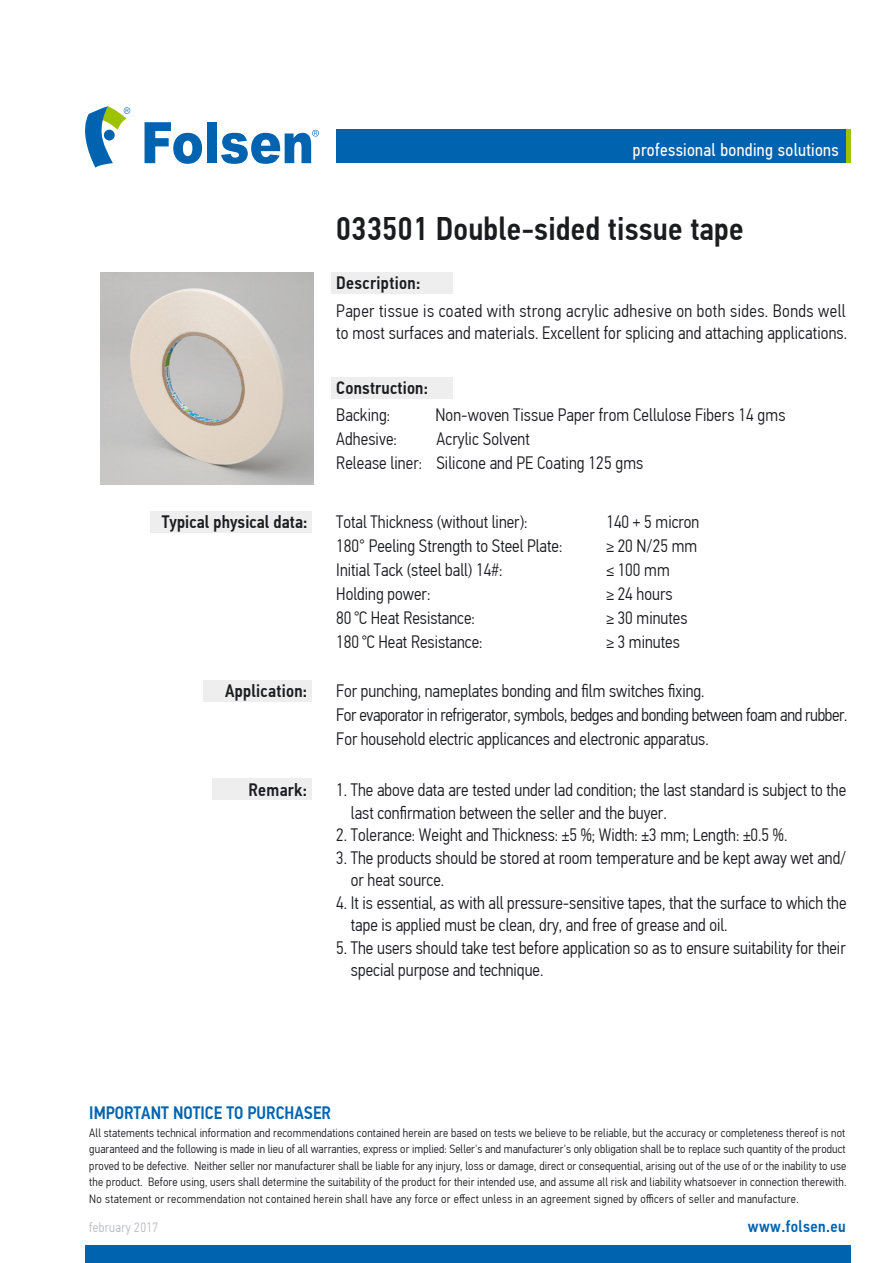
<style>
.page{position:relative;width:893px;height:1263px;background:#fff}
.page>*{position:absolute;margin:0;border:0;box-sizing:border-box;transform-origin:0 0}
.t1{font:500 32.7px "PF Din Text Cond Pro";letter-spacing:.005em;color:#1b1c20}
.t2{font:300 18px/22.5px "PF Din Text Cond Pro";color:#1b1c20}
.t3{font:500 18px "PF Din Text Cond Pro";letter-spacing:.01em;color:#1b1c20}
.t4{font:18px "PF Din Text Cond Pro";letter-spacing:.015em;color:#fff}
.t5{font:500 18px "PF Din Text Cond Pro";color:#0063b0}
.t6{font:500 16.5px "PF Din Text Cond Pro";letter-spacing:.025em;color:#0063b0}
.t7{font:300 13.5px "PF Din Text Cond Pro";letter-spacing:.025em;color:#b8babd}
.t8{font:300 12px/16.5px "PF Din Text Cond Pro";letter-spacing:.025em;color:#1b1c20;text-align:justify;scale:1.04 1}
</style>
<div class="page">
<div style="left:331px;top:272px;width:121px;height:21px;background:#eeeeef"></div>
<div style="left:331px;top:377px;width:121px;height:21px;background:#eeeeef"></div>
<div style="left:151px;top:511px;width:161px;height:21px;background:#eeeeef"></div>
<div style="left:204px;top:681px;width:108px;height:21px;background:#eeeeef"></div>
<div style="left:212px;top:778px;width:100px;height:22px;background:#eeeeef"></div>
<div style="left:207px;top:122px;width:10px;height:41px;background:#0063b0"></div>
<svg style="left:145px;top:122px;width:57px;height:42px"></svg>
<svg style="left:221px;top:130px;width:98px;height:34px"></svg>
<svg style="left:85px;top:106px;width:45px;height:62px"></svg>
<div style="left:104px;top:130px;width:11px;height:11px;background:#0063b0;border-radius:50%"></div>
<div style="left:336px;top:130px;width:510px;height:33px;background:#0063b0"></div>
<hr style="left:846px;top:130px;width:4px;height:33px;background:#9dc200">
<div style="left:85px;top:1245px;width:765px;height:18px;background:#0063b0"></div>
<img style="left:101px;top:272px;width:212px;height:213px">
<p class="t4" style="left:633px;top:139px;width:207px">professional bonding solutions</p>
<h1 class="t1" style="left:336px;top:209px;width:409px">033501 Double-sided tissue tape</h1>
<p class="t3" style="left:336px;top:272px;width:86px">Description:</p>
<p class="t2" style="left:336px;top:299px;width:512px">Paper tissue is coated with strong acrylic adhesive on both sides. Bonds well to most surfaces and materials. Excellent for splicing and attaching applications.</p>
<p class="t3" style="left:336px;top:377px;width:93px">Construction:</p>
<p class="t2" style="left:336px;top:404px;width:56px">Backing:</p>
<p class="t2" style="left:435px;top:404px;width:351px">Non-woven Tissue Paper from Cellulose Fibers 14 gms</p>
<p class="t2" style="left:336px;top:428px;width:62px">Adhesive:</p>
<p class="t2" style="left:336px;top:427px;width:309px;line-height:24px;text-indent:100px">Acrylic Solvent<br>Release liner: Silicone and PE Coating 125 gms</p>
<p class="t3" style="left:162px;top:511px;width:147px">Typical physical data:</p>
<p class="t2" style="left:336px;top:510px;width:193px">Total Thickness (without liner):</p>
<p class="t2" style="left:606px;top:510px;width:95px">140 + 5 micron</p>
<p class="t2" style="left:336px;top:534px;width:228px">180° Peeling Strength to Steel Plate:</p>
<p class="t2" style="left:606px;top:534px;width:92px">≥ 20 N/25 mm</p>
<p class="t2" style="left:336px;top:558px;width:168px">Initial Tack (steel ball) 14#:</p>
<p class="t2" style="left:606px;top:558px;width:65px">≤ 100 mm</p>
<p class="t2" style="left:336px;top:582px;width:96px">Holding power:</p>
<p class="t2" style="left:606px;top:582px;width:68px">≥ 24 hours</p>
<p class="t2" style="left:336px;top:606px;width:140px">80 ℃ Heat Resistance:</p>
<p class="t2" style="left:606px;top:606px;width:83px">≥ 30 minutes</p>
<p class="t2" style="left:336px;top:630px;width:148px">180 ℃ Heat Resistance:</p>
<p class="t2" style="left:606px;top:630px;width:75px">≥ 3 minutes</p>
<p class="t3" style="left:225px;top:680px;width:84px">Application:</p>
<p class="t2" style="left:336px;top:679px;width:513px;line-height:24px">For punching, nameplates bonding and film switches fixing.<br>For evaporator in refrigerator, symbols, bedges and bonding between foam and rubber.<br>For household electric applicances and electronic apparatus.</p>
<p class="t3" style="left:248px;top:779px;width:60px">Remark:</p>
<p class="t2" style="left:351px;top:779px;width:497px;text-indent:-15px">1. The above data are tested under lad condition; the last standard is subject to the last confirmation between the seller and the buyer.</p>
<p class="t2" style="left:336px;top:824px;width:452px">2. Tolerance: Weight and Thickness: ±5 %; Width: ±3 mm; Length: ±0.5 %.</p>
<p class="t2" style="left:351px;top:846px;width:497px;text-indent:-15px">3. The products should be stored at room temperature and be kept away wet and/ or heat source.</p>
<p class="t2" style="left:351px;top:891px;width:497px;text-indent:-15px">4. It is essential, as with all pressure-sensitive tapes, that the surface to which the tape is applied must be clean, dry, and free of grease and oil.</p>
<p class="t2" style="left:351px;top:936px;width:496px;text-indent:-15px">5. The users should take test before application so as to ensure suitability for their special purpose and technique.</p>
<p class="t5" style="left:89px;top:1102px;width:243px">IMPORTANT NOTICE TO PURCHASER</p>
<p class="t8" style="left:89px;top:1124px;width:729px">All statements technical information and recommendations contained herein are based on tests we believe to be reliable, but the accuracy or completeness thereof is not guaranteed and the following is made in lieu of all warranties, express or implied: Seller's and manufacturer's only obligation shall be to replace such quantity of the product proved to be defective. Neither seller nor manufacturer shall be liable for any injury, loss or damage, direct or consequential, arising out of the use of or the inability to use the product. Before using, users shall determine the suitability of the product for their intended use, and assume all risk and liability whatsoever in connection therewith.<br>No statement or recommendation not contained herein shall have any force or effect unless in an agreement signed by officers of seller and manufacture.</p>
<p class="t7" style="left:89px;top:1219px;width:70px">february 2017</p>
<p class="t6" style="left:748px;top:1216px;width:99px">www.folsen.eu</p>
</div>
